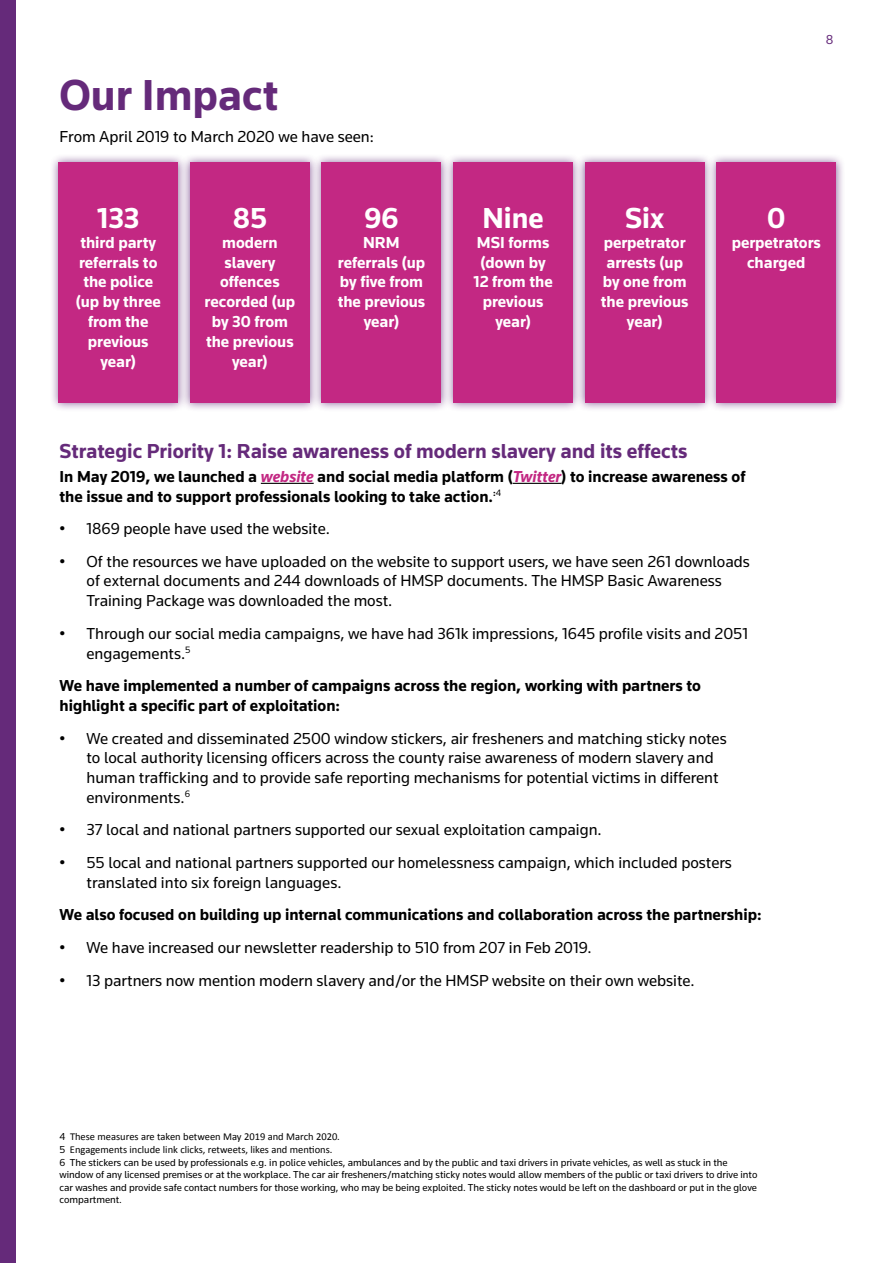
<style>
.page{position:relative;width:893px;height:1263px;background:#fff}
.page>*{position:absolute;margin:0;border:0;box-sizing:border-box;transform-origin:0 0}
.body{font:700 45px "Knowledge";color:#652a7a}
.body-2{font:700 30px "Knowledge";color:#fff}
.subtitles{font:700 21px "Knowledge";color:#652a7a}
.body-3{font:16.5px/19.8px "Knowledge";color:#000}
.body-4{font:700 16.5px/19.8px "Knowledge";color:#000}
.body-5{font:700 16.5px/19.8px "Knowledge";color:#fff;text-align:center}
.t1{font:13.5px "Knowledge";color:#652a7a}
.footnote_copy{font:10.5px/12.6px "Knowledge";color:#000}
.footnote_copy-2{font:10.5px "Calibri";color:#000}
.s1{font-style:italic;color:#c32883}
.s2{font-family:"Knowledge"}
</style>
<div class="page">
<div style="left:0;top:0;width:16px;height:1263px;background:#652a7a"></div>
<hr style="left:261px;top:483px;width:53px;height:1px;background:#000">
<hr style="left:513px;top:483px;width:48px;height:1px;background:#000">
<div style="left:49px;top:153px;width:138px;height:259px;background:#652a7a;opacity:.75"></div>
<div style="left:58px;top:162px;width:120px;height:241px;background:#c32883"></div>
<div style="left:181px;top:153px;width:138px;height:259px;background:#652a7a;opacity:.75"></div>
<div style="left:190px;top:162px;width:120px;height:241px;background:#c32883"></div>
<div style="left:313px;top:153px;width:137px;height:259px;background:#652a7a;opacity:.75"></div>
<div style="left:322px;top:162px;width:119px;height:241px;background:#c32883"></div>
<div style="left:444px;top:153px;width:138px;height:259px;background:#652a7a;opacity:.75"></div>
<div style="left:453px;top:162px;width:120px;height:241px;background:#c32883"></div>
<div style="left:576px;top:153px;width:138px;height:259px;background:#652a7a;opacity:.75"></div>
<div style="left:585px;top:162px;width:119px;height:241px;background:#c32883"></div>
<div style="left:707px;top:153px;width:138px;height:259px;background:#652a7a;opacity:.75"></div>
<div style="left:716px;top:162px;width:120px;height:241px;background:#c32883"></div>
<p class="body" style="left:60px;top:67px;width:221px">Our Impact</p>
<p class="body-3" style="left:60px;top:127px;width:316px">From April 2019 to March 2020 we have seen:</p>
<p class="body-2" style="left:97px;top:199px;width:44px">133</p>
<p class="body-5" style="left:76px;top:232px;width:86px">third party referrals to the police (up by three from the previous year)</p>
<p class="body-2" style="left:233px;top:199px;width:36px">85</p>
<p class="body-5" style="left:205px;top:232px;width:92px">modern slavery offences recorded (up by 30 from the previous year)</p>
<p class="body-2" style="left:364px;top:199px;width:35px">96</p>
<p class="body-5" style="left:338px;top:232px;width:89px">NRM referrals (up by five from the previous year)</p>
<p class="body-2" style="left:482px;top:199px;width:63px">Nine</p>
<p class="body-5" style="left:473px;top:232px;width:81px">MSI forms (down by<br>12 from the previous year)</p>
<p class="t1" style="left:826px;top:32px;width:9px">8</p>
<p class="body-2" style="left:625px;top:199px;width:41px">Six</p>
<p class="body-5" style="left:601px;top:232px;width:89px">perpetrator arrests (up by one from the previous year)</p>
<p class="body-2" style="left:767px;top:199px;width:20px">0</p>
<p class="body-5" style="left:732px;top:232px;width:91px">perpetrators charged</p>
<p class="subtitles" style="left:60px;top:438px;width:629px">Strategic Priority 1: Raise awareness of modern slavery and its effects</p>
<p class="body-4" style="left:60px;top:466px;width:687px">In May 2019, we launched a <span class="s1">website</span> and social media platform (<span class="s1">Twitter</span>) to increase awareness of the issue and to support professionals looking to take action.<sup>:</sup><sup>4</sup></p>
<p class="body-3" style="left:60px;top:518px;width:272px">• 1869 people have used the website.</p>
<p class="body-3" style="left:87px;top:551px;width:665px;text-indent:-27px">• Of the resources we have uploaded on the website to support users, we have seen 261 downloads of external documents and 244 downloads of HMSP documents. The HMSP Basic Awareness<br>Training Package was downloaded the most.</p>
<p class="body-3" style="left:87px;top:623px;width:663px;text-indent:-27px">• Through our social media campaigns, we have had 361k impressions, 1645 profile visits and 2051 engagements.<sup>5</sup></p>
<p class="body-4" style="left:60px;top:675px;width:643px">We have implemented a number of campaigns across the region, working with partners to highlight a specific part of exploitation:</p>
<p class="body-3" style="left:87px;top:728px;width:642px;text-indent:-27px">• We created and disseminated 2500 window stickers, air fresheners and matching sticky notes to local authority licensing officers across the county raise awareness of modern slavery and human trafficking and to provide safe reporting mechanisms for potential victims in different environments.<sup>6</sup></p>
<p class="body-3" style="left:60px;top:820px;width:544px">• 37 local and national partners supported our sexual exploitation campaign.</p>
<p class="body-3" style="left:87px;top:852px;width:647px;text-indent:-27px">• 55 local and national partners supported our homelessness campaign, which included posters translated into six foreign languages.</p>
<p class="body-4" style="left:60px;top:905px;width:703px">We also focused on building up internal communications and collaboration across the partnership:</p>
<p class="body-3" style="left:60px;top:937px;width:534px">• We have increased our newsletter readership to 510 from 207 in Feb 2019.</p>
<p class="body-3" style="left:60px;top:970px;width:637px">• 13 partners now mention modern slavery and/or the HMSP website on their own website.</p>
<p class="footnote_copy-2" style="left:60px;top:1130px;width:282px"><span class="s2">4</span> These measures are taken between May 2019 and March 2020.</p>
<p class="footnote_copy-2" style="left:60px;top:1143px;width:275px"><span class="s2">5</span> Engagements include link clicks, retweets, likes and mentions.</p>
<p class="footnote_copy" style="left:60px;top:1156px;width:699px">6 The stickers can be used by professionals e.g. in police vehicles, ambulances and by the public and taxi drivers in private vehicles, as well as stuck in the window of any licensed premises or at the workplace. The car air fresheners/matching sticky notes would allow members of the public or taxi drivers to drive into car washes and provide safe contact numbers for those working, who may be being exploited. The sticky notes would be left on the dashboard or put in the glove compartment.</p>
</div>
